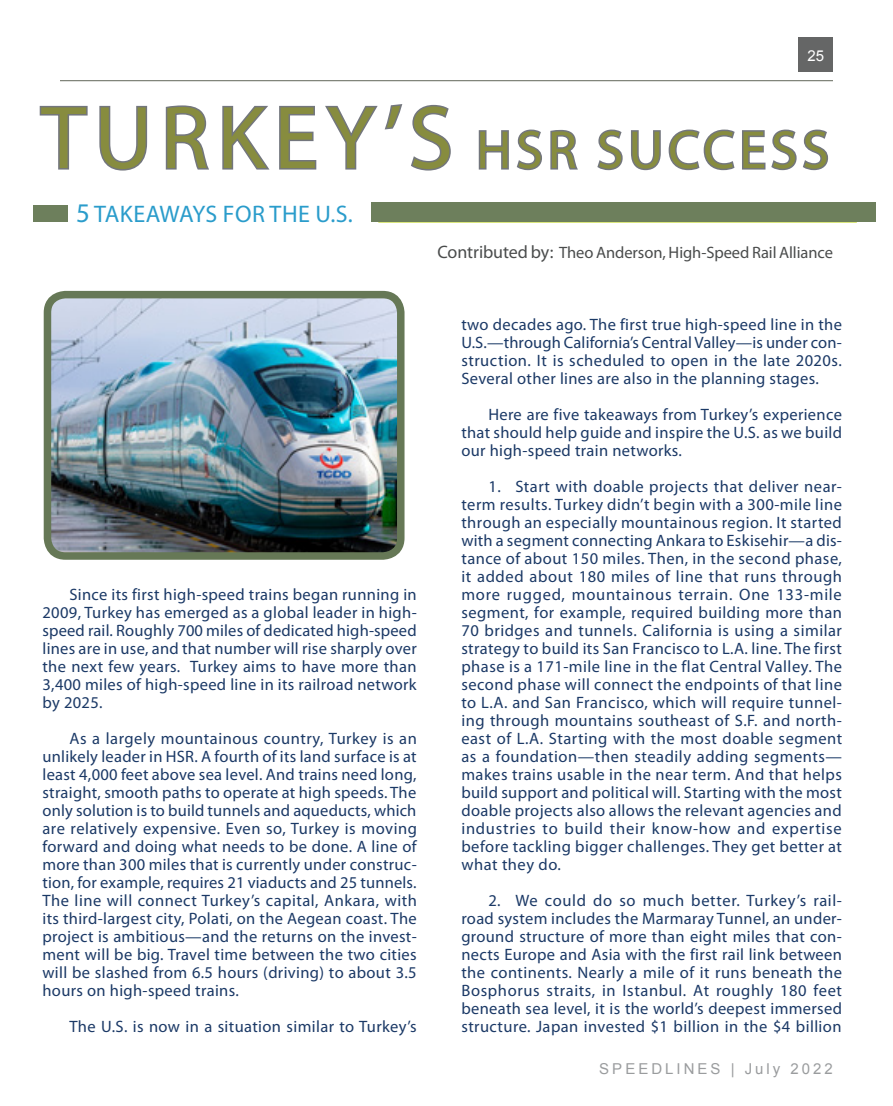
<style>
.page{position:relative;width:893px;height:1106px;background:#fff}
.page>*{position:absolute;margin:0;border:0;box-sizing:border-box;transform-origin:0 0}
.Subheading_with_line{font:54px "Myriad Pro";letter-spacing:.09em;color:#878c3f}
.Subheading_with_line-2{font:24px "Myriad Pro";letter-spacing:.02em;color:#2a9ccb}
.Body_no_spacing_but{font:16.5px/18px "Myriad Pro";letter-spacing:.02em;color:#1b3966;text-align:justify}
.Body{font:16.5px "Myriad Pro";letter-spacing:-.005em;color:#4a4c4c}
.Footer_Master_page{font:15px "Arial";letter-spacing:.2em;color:#9a9c9e}
.t1{font:15px "Arial";color:#fff}
.s1{font-size:90px}
.s2{font-size:27px}
.s3{font-size:18px}
</style>
<div class="page">
<div style="left:798px;top:38px;width:35px;height:34px;background:#656666"></div>
<hr style="left:60px;top:80px;width:773px;height:1px;background:#73776c">
<img style="left:53px;top:300px;width:342px;height:251px">
<div style="left:44px;top:291px;width:360px;height:269px;border:8px solid #667856;border-radius:18px"></div>
<svg style="left:39px;top:105px;width:49px;height:65px"></svg>
<svg style="left:99px;top:105px;width:49px;height:66px"></svg>
<svg style="left:165px;top:105px;width:44px;height:65px"></svg>
<svg style="left:222px;top:105px;width:48px;height:65px"></svg>
<svg style="left:279px;top:104px;width:172px;height:67px"></svg>
<svg style="left:478px;top:129px;width:64px;height:42px"></svg>
<svg style="left:550px;top:129px;width:28px;height:41px"></svg>
<svg style="left:597px;top:129px;width:232px;height:42px"></svg>
<div style="left:378px;top:205px;width:479px;height:18px;background:#d9e57b"></div>
<div style="left:33px;top:206px;width:35px;height:16px;background:#6d7f5c"></div>
<div style="left:372px;top:203px;width:504px;height:19px;background:#6d7f5c"></div>
<p class="t1" style="left:807px;top:46px;width:18px">25</p>
<p class="Subheading_with_line" style="left:41px;top:117px;width:789px"><span class="s1">TURKEY’S</span> HSR SUCCESS</p>
<p class="Subheading_with_line-2" style="left:76px;top:199px;width:278px"><span class="s2">5</span> TAKEAWAYS FOR THE U.S.</p>
<p class="Body" style="left:437px;top:242px;width:397px"><span class="s3">Contributed by:</span> Theo Anderson, High-Speed Rail Alliance</p>
<p class="Body_no_spacing_but" style="left:42px;top:585px;width:376px;text-indent:27px">Since its first high-speed trains began running in 2009, Turkey has emerged as a global leader in high&shy;speed rail. Roughly 700 miles of dedicated high-speed lines are in use, and that number will rise sharply over the next few years. Turkey aims to have more than 3,400 miles of high-speed line in its railroad network by 2025.</p>
<p class="Body_no_spacing_but" style="left:42px;top:729px;width:376px;text-indent:27px">As a largely mountainous country, Turkey is an unlikely leader in HSR. A fourth of its land surface is at least 4,000 feet above sea level. And trains need long, straight, smooth paths to operate at high speeds. The only solution is to build tunnels and aqueducts, which are relatively expensive. Even so, Turkey is moving forward and doing what needs to be done. A line of more than 300 miles that is currently under construc&shy;tion, for example, requires 21 viaducts and 25 tunnels.<br>The line will connect Turkey’s capital, Ankara, with its third-largest city, Polati, on the Aegean coast. The project is ambitious—and the returns on the invest&shy;ment will be big. Travel time between the two cities will be slashed from 6.5 hours (driving) to about 3.5 hours on high-speed trains.</p>
<p class="Body_no_spacing_but" style="left:69px;top:1017px;width:349px">The U.S. is now in a situation similar to Turkey’s</p>
<p class="Body_no_spacing_but" style="left:461px;top:315px;width:382px">two decades ago. The first true high-speed line in the U.S.—through California’s Central Valley—is under con&shy;struction. It is scheduled to open in the late 2020s.<br>Several other lines are also in the planning stages.</p>
<p class="Body_no_spacing_but" style="left:461px;top:405px;width:382px;text-indent:27px">Here are five takeaways from Turkey’s experience that should help guide and inspire the U.S. as we build our high-speed train networks.</p>
<p class="Body_no_spacing_but" style="left:461px;top:477px;width:382px;text-indent:27px">1. Start with doable projects that deliver near&shy;term results. Turkey didn’t begin with a 300-mile line through an especially mountainous region. It started with a segment connecting Ankara to Eskisehir—a dis&shy;tance of about 150 miles. Then, in the second phase, it added about 180 miles of line that runs through more rugged, mountainous terrain. One 133-mile segment, for example, required building more than 70 bridges and tunnels. California is using a similar strategy to build its San Francisco to L.A. line. The first phase is a 171-mile line in the flat Central Valley. The second phase will connect the endpoints of that line to L.A. and San Francisco, which will require tunnel&shy;ing through mountains southeast of S.F. and north&shy;east of L.A. Starting with the most doable segment as a foundation—then steadily adding segments— makes trains usable in the near term. And that helps build support and political will. Starting with the most doable projects also allows the relevant agencies and industries to build their know-how and expertise before tackling bigger challenges. They get better at what they do.</p>
<p class="Body_no_spacing_but" style="left:461px;top:891px;width:382px;text-indent:27px">2. We could do so much better. Turkey’s rail&shy;road system includes the Marmaray Tunnel, an under&shy;ground structure of more than eight miles that con&shy;nects Europe and Asia with the first rail link between the continents. Nearly a mile of it runs beneath the Bosphorus straits, in Istanbul. At roughly 180 feet beneath sea level, it is the world’s deepest immersed structure. Japan invested $1 billion in the $4 billion</p>
<p class="Footer_Master_page" style="left:599px;top:1059px;width:235px">SPEEDLINES | July 2022</p>
</div>
